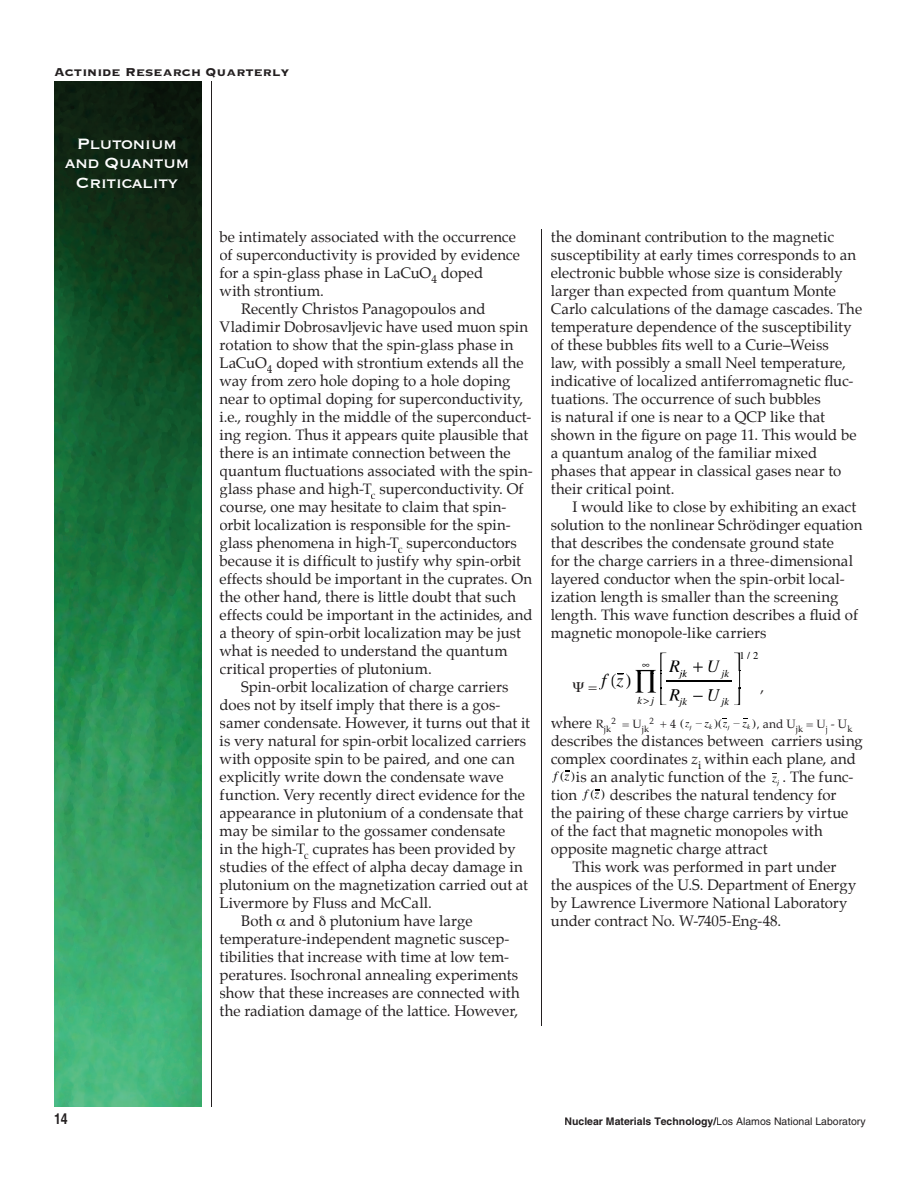
<style>
.page{position:relative;width:918px;height:1188px;background:#fff}
.page>*{position:absolute;margin:0;border:0;box-sizing:border-box;transform-origin:0 0}
.t1{font:19.5px/19.5px "Copperplate";letter-spacing:-.03em;color:#fff;text-align:center}
.t2{font:italic 18px "Times";color:#000}
.t3{font:15px/18px "Palatino";color:#231f20}
.t4{font:15px "Copperplate Thirty Three BC";color:#231f20}
.t5{font:700 condensed 15px "Helvetica";color:#231f20}
.t6{font:12px "Palatino";color:#231f20}
.t7{font:700 10.5px "Helvetica";color:#231f20}
.t8{font:italic 10.5px "Times";color:#000}
.t9{font:10.5px "Times";color:#000}
.t10{font:9px "Palatino";color:#231f20}
.s1{font-style:normal}
.s2{font-size:15px}
.s3{font-family:"Times";font-size:11.7px;color:#000}
.s4{font-family:"Times";font-style:italic;font-size:11.7px;color:#000}
.s5{color:#000}
.s6{font-style:italic}
.s7{font-family:"Times";font-style:italic;font-size:12.6px;color:#000}
.s8{font-family:"Times";font-size:12.6px;color:#000}
.s9{font-weight:400}
</style>
<div class="page">
<hr style="left:541px;top:230px;width:1px;height:796px;background:#231f20">
<hr style="left:212px;top:81px;width:1px;height:1026px;background:#231f20">
<img style="left:54px;top:81px;width:148px;height:1026px">
<svg style="left:617px;top:673px;width:6px;height:2px"></svg>
<hr style="left:667px;top:680px;width:64px;height:2px;background:#000">
<svg style="left:638px;top:670px;width:29px;height:19px"></svg>
<p class="t4" style="left:54px;top:65px;width:237px">Actinide Research Quarterly</p>
<h1 class="t1" style="left:65px;top:132px;width:126px">Plutonium and Quantum<br>Criticality</h1>
<p class="t3" style="left:220px;top:229px;width:298px">be intimately associated with the occurrence</p>
<p class="t3" style="left:220px;top:247px;width:302px">of superconductivity is provided by evidence</p>
<p class="t3" style="left:220px;top:265px;width:265px">for a spin-glass phase in LaCuO<sub>4</sub> doped</p>
<p class="t3" style="left:220px;top:283px;width:106px">with strontium.</p>
<p class="t3" style="left:241px;top:301px;width:246px">Recently Christos Panagopoulos and</p>
<p class="t3" style="left:220px;top:319px;width:310px">Vladimir Dobrosavljevic have used muon spin</p>
<p class="t3" style="left:220px;top:337px;width:296px">rotation to show that the spin-glass phase in</p>
<p class="t3" style="left:220px;top:355px;width:306px">LaCuO<sub>4</sub> doped with strontium extends all the</p>
<p class="t3" style="left:220px;top:373px;width:292px">way from zero hole doping to a hole doping</p>
<p class="t3" style="left:220px;top:391px;width:305px">near to optimal doping for superconductivity,</p>
<p class="t3" style="left:220px;top:409px;width:313px">i.e., roughly in the middle of the superconduct-</p>
<p class="t3" style="left:220px;top:427px;width:310px">ing region. Thus it appears quite plausible that</p>
<p class="t3" style="left:220px;top:445px;width:292px">there is an intimate connection between the</p>
<p class="t3" style="left:220px;top:463px;width:315px">quantum fluctuations associated with the spin-</p>
<p class="t3" style="left:220px;top:481px;width:306px">glass phase and high-T<sub>c</sub> superconductivity. Of</p>
<p class="t3" style="left:220px;top:499px;width:288px">course, one may hesitate to claim that spin-</p>
<p class="t3" style="left:220px;top:517px;width:293px">orbit localization is responsible for the spin-</p>
<p class="t3" style="left:220px;top:535px;width:299px">glass phenomena in high-T<sub>c</sub> superconductors</p>
<p class="t3" style="left:220px;top:553px;width:303px">because it is difficult to justify why spin-orbit</p>
<p class="t3" style="left:220px;top:571px;width:314px">effects should be important in the cuprates. On</p>
<p class="t3" style="left:220px;top:589px;width:298px">the other hand, there is little doubt that such</p>
<p class="t3" style="left:220px;top:607px;width:315px">effects could be important in the actinides, and</p>
<p class="t3" style="left:220px;top:625px;width:303px">a theory of spin-orbit localization may be just</p>
<p class="t3" style="left:220px;top:643px;width:290px">what is needed to understand the quantum</p>
<p class="t3" style="left:220px;top:661px;width:214px">critical properties of plutonium.</p>
<p class="t3" style="left:241px;top:679px;width:269px">Spin-orbit localization of charge carriers</p>
<p class="t3" style="left:220px;top:697px;width:283px">does not by itself imply that there is a gos-</p>
<p class="t3" style="left:220px;top:715px;width:312px">samer condensate. However, it turns out that it</p>
<p class="t3" style="left:220px;top:733px;width:308px">is very natural for spin-orbit localized carriers</p>
<p class="t3" style="left:220px;top:751px;width:297px">with opposite spin to be paired, and one can</p>
<p class="t3" style="left:220px;top:769px;width:285px">explicitly write down the condensate wave</p>
<p class="t3" style="left:220px;top:787px;width:307px">function. Very recently direct evidence for the</p>
<p class="t3" style="left:220px;top:805px;width:305px">appearance in plutonium of a condensate that</p>
<p class="t3" style="left:220px;top:823px;width:287px">may be similar to the gossamer condensate</p>
<p class="t3" style="left:220px;top:841px;width:298px">in the high-T<sub>c</sub> cuprates has been provided by</p>
<p class="t3" style="left:220px;top:859px;width:305px">studies of the effect of alpha decay damage in</p>
<p class="t3" style="left:220px;top:877px;width:310px">plutonium on the magnetization carried out at</p>
<p class="t3" style="left:220px;top:895px;width:214px">Livermore by Fluss and McCall.</p>
<p class="t3" style="left:241px;top:913px;width:233px">Both and plutonium have large</p>
<p class="t3" style="left:220px;top:931px;width:292px">temperature-independent magnetic suscep-</p>
<p class="t3" style="left:220px;top:949px;width:291px">tibilities that increase with time at low tem-</p>
<p class="t3" style="left:220px;top:967px;width:300px">peratures. Isochronal annealing experiments</p>
<p class="t3" style="left:220px;top:985px;width:302px">show that these increases are connected with</p>
<p class="t3" style="left:220px;top:1003px;width:300px">the radiation damage of the lattice. However,</p>
<p class="t3" style="left:551px;top:229px;width:313px">the dominant contribution to the magnetic susceptibility at early times corresponds to an electronic bubble whose size is considerably larger than expected from quantum Monte Carlo calculations of the damage cascades. The temperature dependence of the susceptibility of these bubbles fits well to a Curie–Weiss<br>law, with possibly a small Neel temperature, indicative of localized antiferromagnetic fluc&shy;tuations. The occurrence of such bubbles<br>is natural if one is near to a QCP like that shown in the figure on page 11. This would be a quantum analog of the familiar mixed phases that appear in classical gases near to their critical point.</p>
<p class="t3" style="left:551px;top:499px;width:313px;text-indent:22px">I would like to close by exhibiting an exact solution to the nonlinear Schrödinger equation that describes the condensate ground state<br>for the charge carriers in a three-dimensional layered conductor when the spin-orbit local&shy;ization length is smaller than the screening length. This wave function describes a fluid of magnetic monopole-like carriers</p>
<p class="t2" style="left:588px;top:670px;width:45px"><sub>=</sub>f<span class="s1">(</span>z <span class="s1">)</span></p>
<p class="t9" style="left:740px;top:649px;width:20px">1/2</p>
<p class="t8" style="left:669px;top:667px;width:62px"><sup>R</sup>jk <sup>U</sup>jk</p>
<p class="t8" style="left:669px;top:696px;width:62px"><sup>R</sup>jk −<sup>U</sup>jk</p>
<p class="t3" style="left:761px;top:679px;width:5px">,</p>
<p class="t6" style="left:551px;top:716px;width:303px"><span class="s2">where</span> R <sup>2</sup> = U <sup>2</sup> + 4 <span class="s3">(</span><span class="s4">z</span><sub>j</sub> <span class="s5">−</span> <span class="s4">z</span><sub>k</sub> <span class="s3">)(</span><span class="s4">z</span> <sub>j</sub> <span class="s5">−</span> <span class="s4">z</span> <sub>k</sub> <span class="s3">)</span>, and U = U - U<sub>k</sub></p>
<p class="t3" style="left:551px;top:733px;width:314px">describes the distances between carriers using</p>
<p class="t8" style="left:638px;top:694px;width:18px">k j</p>
<p class="t10" style="left:604px;top:723px;width:9px">jk</p>
<p class="t10" style="left:642px;top:723px;width:9px">jk</p>
<p class="t10" style="left:796px;top:723px;width:9px">jk</p>
<p class="t10" style="left:826px;top:723px;width:4px">j</p>
<p class="t3" style="left:551px;top:751px;width:307px">complex coordinates <span class="s6">z</span><sub>i</sub> within each plane, and <span class="s7">f</span> <span class="s8">(</span><span class="s7">z</span> <span class="s8">)</span>is an analytic function of the <span class="s7">z</span><sub>j</sub> . The func&shy;tion <span class="s7">f</span> <span class="s8">(</span><span class="s7">z</span> <span class="s8">)</span> describes the natural tendency for the pairing of these charge carriers by virtue of the fact that magnetic monopoles with opposite magnetic charge attract</p>
<p class="t3" style="left:551px;top:859px;width:307px;text-indent:22px">This work was performed in part under the auspices of the U.S. Department of Energy by Lawrence Livermore National Laboratory under contract No. W-7405-Eng-48.</p>
<p class="t5" style="left:54px;top:1109px;width:15px">14</p>
<p class="t7" style="left:565px;top:1115px;width:303px">Nuclear Materials Technology/<span class="s9">Los Alamos National Laboratory</span></p>
</div>
